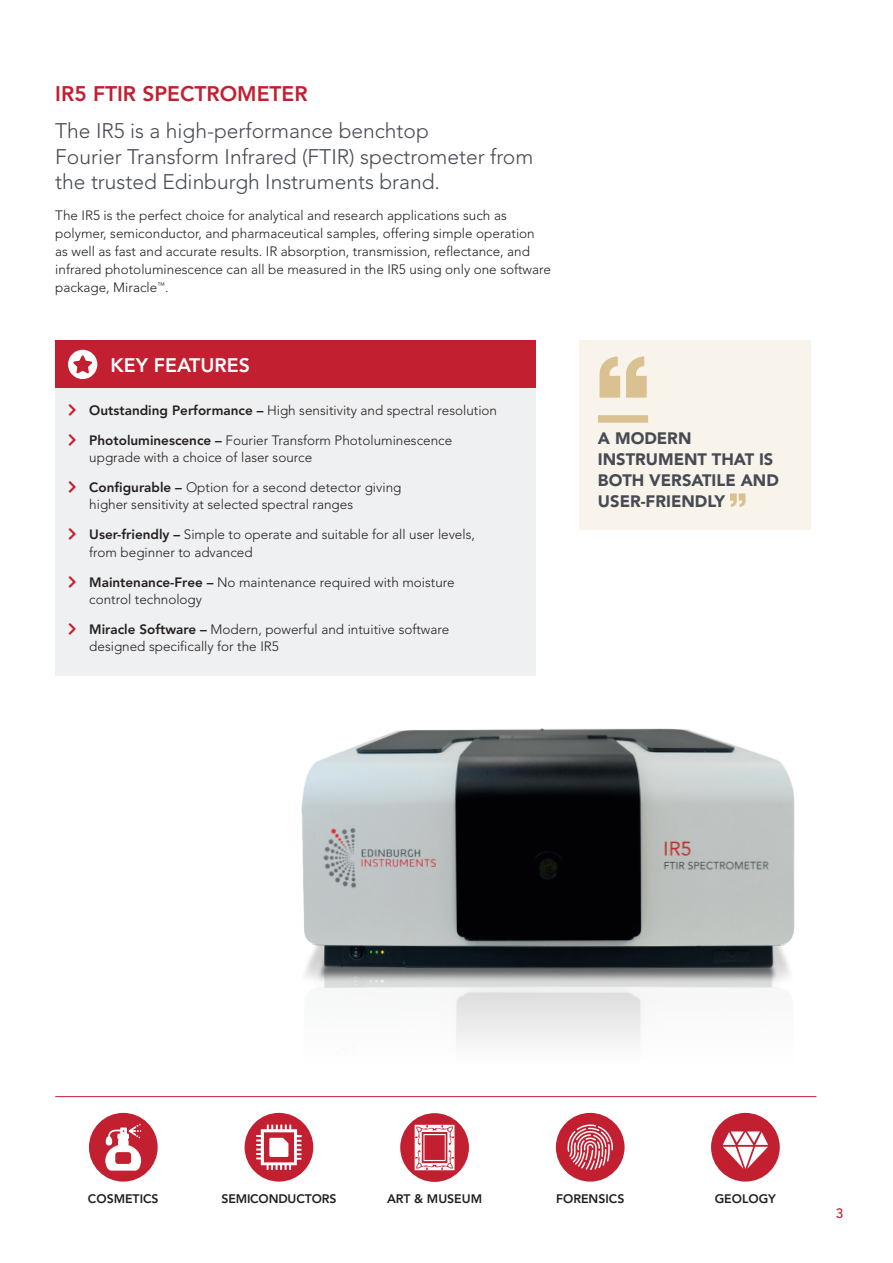
<style>
.page{position:relative;width:893px;height:1263px;background:#fff}
.page>*{position:absolute;margin:0;border:0;box-sizing:border-box;transform-origin:0 0}
.t1{font:300 21px/25.5px "Avenir LT Std";color:#464b54}
.t2{font:800 21px "Avenir LT Std";color:#c21f31}
.t3{font:800 19.5px "Avenir LT Std";color:#fff}
.t4{font:900 16.5px/21px "Avenir LT Std";color:#464b54}
.t5{font:300 13.5px/17.2px "Avenir LT Std";color:#231f20}
.t6{font:500 13.5px "Avenir LT Std";color:#c21f31}
.t7{font:800 12.3px "Avenir LT Std";color:#231f20}
.s1{font-weight:800}
</style>
<div class="page">
<img style="left:301px;top:728px;width:494px;height:197px">
<img style="left:193px;top:925px;width:624px;height:257px">
<hr style="left:55px;top:1096px;width:761px;height:1px;background:#c21f31">
<div style="left:245px;top:1113px;width:68px;height:68px;background:#c21f31;border-radius:50%"></div>
<svg style="left:256px;top:1124px;width:46px;height:46px"></svg>
<div style="left:711px;top:1113px;width:69px;height:68px;background:#c21f31;border-radius:50%"></div>
<svg style="left:723px;top:1131px;width:45px;height:38px"></svg>
<div style="left:556px;top:1113px;width:69px;height:68px;background:#c21f31;border-radius:50%"></div>
<svg style="left:567px;top:1124px;width:46px;height:46px"></svg>
<div style="left:400px;top:1113px;width:69px;height:69px;background:#c21f31;border-radius:50%"></div>
<svg style="left:414px;top:1124px;width:41px;height:47px"></svg>
<div style="left:89px;top:1113px;width:69px;height:68px;background:#c21f31;border-radius:50%"></div>
<svg style="left:105px;top:1124px;width:36px;height:46px"></svg>
<div style="left:580px;top:340px;width:231px;height:190px;background:#f9f4eb"></div>
<div style="left:598px;top:415px;width:50px;height:8px;background:#dac192"></div>
<svg style="left:730px;top:493px;width:15px;height:14px"></svg>
<svg style="left:626px;top:356px;width:21px;height:42px"></svg>
<svg style="left:599px;top:356px;width:21px;height:42px"></svg>
<div style="left:55px;top:388px;width:481px;height:288px;background:#eff0f1"></div>
<div style="left:55px;top:340px;width:481px;height:48px;background:#c21f31"></div>
<svg style="left:68px;top:350px;width:29px;height:29px"></svg>
<h1 class="t2" style="left:55px;top:81px;width:254px">IR5 FTIR SPECTROMETER</h1>
<h1 class="t1" style="left:55px;top:118px;width:479px">The IR5 is a high-performance benchtop<br>Fourier Transform Infrared (FTIR) spectrometer from the trusted Edinburgh Instruments brand.</h1>
<p class="t5" style="left:55px;top:206px;width:497px;line-height:18px">The IR5 is the perfect choice for analytical and research applications such as polymer, semiconductor, and pharmaceutical samples, offering simple operation as well as fast and accurate results. IR absorption, transmission, reflectance, and infrared photoluminescence can all be measured in the IR5 using only one software package, Miracle<sup>™</sup>.</p>
<h2 class="t3" style="left:111px;top:354px;width:141px">KEY FEATURES</h2>
<p class="t5" style="left:89px;top:402px;width:409px"><span class="s1">Outstanding Performance –</span> High sensitivity and spectral resolution</p>
<p class="t5" style="left:89px;top:432px;width:364px"><span class="s1">Photoluminescence –</span> Fourier Transform Photoluminescence upgrade with a choice of laser source</p>
<p class="t5" style="left:89px;top:479px;width:314px"><span class="s1">Configurable –</span> Option for a second detector giving higher sensitivity at selected spectral ranges</p>
<p class="t5" style="left:89px;top:526px;width:387px"><span class="s1">User-friendly –</span> Simple to operate and suitable for all user levels, from beginner to advanced</p>
<p class="t5" style="left:89px;top:573px;width:367px"><span class="s1">Maintenance-Free –</span> No maintenance required with moisture control technology</p>
<p class="t5" style="left:89px;top:621px;width:361px"><span class="s1">Miracle Software –</span> Modern, powerful and intuitive software designed specifically for the IR5</p>
<p class="t4" style="left:598px;top:428px;width:182px">A MODERN<br>INSTRUMENT THAT IS<br>BOTH VERSATILE AND<br>USER-FRIENDLY</p>
<p class="t7" style="left:88px;top:1191px;width:72px">COSMETICS</p>
<p class="t7" style="left:221px;top:1191px;width:117px">SEMICONDUCTORS</p>
<p class="t7" style="left:387px;top:1192px;width:97px">ART &amp; MUSEUM</p>
<p class="t7" style="left:556px;top:1191px;width:70px">FORENSICS</p>
<p class="t7" style="left:715px;top:1191px;width:63px">GEOLOGY</p>
<p class="t6" style="left:836px;top:1205px;width:9px">3</p>
</div>
